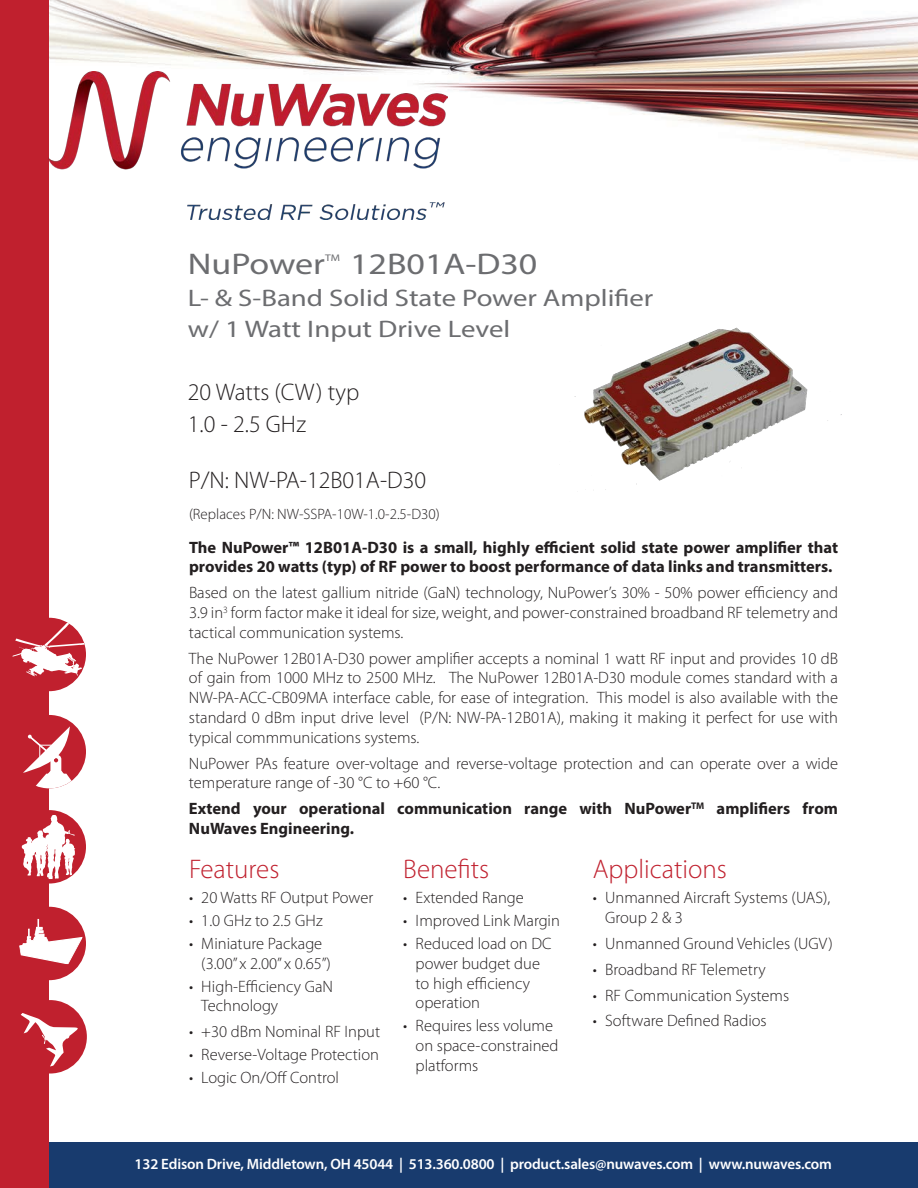
<style>
.page{position:relative;width:918px;height:1188px;background:#fff}
.page>*{position:absolute;margin:0;border:0;box-sizing:border-box;transform-origin:0 0}
.product_name{font:30px "Myriad Pro";color:#6c6d70;scale:1.2 1}
.sub_heads{font:300 27px "Myriad Pro";color:#c0202e}
.product_name-2{font:24px "Myriad Pro";color:#6c6d70;scale:1.2 1}
.P_N_number{font:300 24px/31.5px "Myriad Pro";color:#231f20}
.body_copy{font:300 16.5px/19.8px "Myriad Pro";color:#231f20}
.body_heads{font:700 16.5px/19.8px "Myriad Pro";color:#231f20}
.body_copy-2{font:700 16.5px/19.8px "Myriad Pro";color:#231f20}
.t1{font:600 15px "Myriad Pro";letter-spacing:-.01em;color:#fff}
.P_N_number-2{font:300 15px "Myriad Pro";color:#231f20}
.product_name-3{font:9.6px "Myriad Pro";color:#6c6d70;scale:1.2 1}
</style>
<div class="page">
<img style="left:49px;top:0;width:869px;height:160px">
<div style="left:37px;top:1143px;width:881px;height:45px;background:#183b6e"></div>
<div style="left:0;top:0;width:49px;height:1188px;background:#c0202e"></div>
<div style="left:13px;top:618px;width:73px;height:73px;background:#c0202e;border-radius:50%"></div>
<svg style="left:13px;top:621px;width:73px;height:55px"></svg>
<div style="left:13px;top:715px;width:73px;height:73px;background:#c0202e;border-radius:50%"></div>
<svg style="left:23px;top:726px;width:50px;height:62px"></svg>
<div style="left:13px;top:810px;width:73px;height:74px;background:#c0202e;border-radius:50%"></div>
<svg style="left:22px;top:815px;width:53px;height:64px"></svg>
<div style="left:13px;top:907px;width:73px;height:73px;background:#c0202e;border-radius:50%"></div>
<svg style="left:19px;top:919px;width:64px;height:45px"></svg>
<div style="left:13px;top:1000px;width:74px;height:74px;background:#c0202e;border-radius:50%"></div>
<svg style="left:20px;top:1013px;width:58px;height:54px"></svg>
<img style="left:574px;top:327px;width:268px;height:163px">
<img style="left:49px;top:71px;width:398px;height:149px">
<p class="product_name" style="left:188px;top:246px;width:116px">NuPower</p>
<p class="product_name-3" style="left:325px;top:252px;width:14px">TM</p>
<p class="product_name" style="left:350px;top:246px;width:158px">12B01A-D30</p>
<p class="product_name-2" style="left:188px;top:283px;width:389px">L- &amp; S-Band Solid State Power Amplifier</p>
<p class="product_name-2" style="left:188px;top:314px;width:270px">w/ 1 Watt Input Drive Level</p>
<p class="P_N_number" style="left:188px;top:376px;width:173px">20 Watts (CW) typ<br>1.0 - 2.5 GHz</p>
<p class="P_N_number" style="left:189px;top:464px;width:239px">P/N: NW-PA-12B01A-D30</p>
<p class="P_N_number-2" style="left:189px;top:505px;width:252px">(Replaces P/N: NW-SSPA-10W-1.0-2.5-D30)</p>
<p class="body_heads" style="left:189px;top:537px;width:651px">The NuPower™ 12B01A-D30 is a small, highly efficient solid state power amplifier that provides 20 watts (typ) of RF power to boost performance of data links and transmitters.</p>
<p class="body_copy" style="left:189px;top:583px;width:651px;text-align:justify">Based on the latest gallium nitride (GaN) technology, NuPower’s 30% - 50% power efficiency and 3.9 in<sup>3</sup> form factor make it ideal for size, weight, and power-constrained broadband RF telemetry and tactical communication systems.</p>
<p class="body_copy" style="left:189px;top:648px;width:651px;text-align:justify">The NuPower 12B01A-D30 power amplifier accepts a nominal 1 watt RF input and provides 10 dB of gain from 1000 MHz to 2500 MHz. The NuPower 12B01A-D30 module comes standard with a NW-PA-ACC-CB09MA interface cable, for ease of integration. This model is also available with the standard 0 dBm input drive level (P/N: NW-PA-12B01A), making it making it perfect for use with typical commmunications systems.</p>
<p class="body_copy" style="left:189px;top:753px;width:651px">NuPower PAs feature over-voltage and reverse-voltage protection and can operate over a wide temperature range of -30 °C to +60 °C.</p>
<p class="body_copy-2" style="left:189px;top:798px;width:651px">Extend your operational communication range with NuPower<sup>TM</sup> amplifiers from<br>NuWaves Engineering.</p>
<p class="sub_heads" style="left:189px;top:852px;width:92px">Features</p>
<p class="body_copy" style="left:189px;top:888px;width:186px">• 20 Watts RF Output Power</p>
<p class="body_copy" style="left:189px;top:911px;width:135px">• 1.0 GHz to 2.5 GHz</p>
<p class="body_copy" style="left:201px;top:933px;width:131px;text-indent:-12px">• Miniature Package (3.00” x 2.00” x 0.65”)</p>
<p class="body_copy" style="left:201px;top:976px;width:133px;text-indent:-12px">• High-Efficiency GaN<br>Technology</p>
<p class="body_copy" style="left:189px;top:1022px;width:193px">• +30 dBm Nominal RF Input</p>
<p class="body_copy" style="left:189px;top:1044px;width:191px">• Reverse-Voltage Protection</p>
<p class="body_copy" style="left:189px;top:1067px;width:152px">• Logic On/Off Control</p>
<p class="sub_heads" style="left:403px;top:852px;width:87px">Benefits</p>
<p class="body_copy" style="left:403px;top:888px;width:122px">• Extended Range</p>
<p class="body_copy" style="left:403px;top:911px;width:158px">• Improved Link Margin</p>
<p class="body_copy" style="left:416px;top:933px;width:137px;text-indent:-12px">• Reduced load on DC power budget due to high efficiency operation</p>
<p class="body_copy" style="left:416px;top:1016px;width:144px;text-indent:-12px">• Requires less volume on space-constrained platforms</p>
<p class="sub_heads" style="left:593px;top:852px;width:136px">Applications</p>
<p class="body_copy" style="left:605px;top:888px;width:227px;text-indent:-12px">• Unmanned Aircraft Systems (UAS),<br>Group 2 &amp; 3</p>
<p class="body_copy" style="left:593px;top:933px;width:241px">• Unmanned Ground Vehicles (UGV)</p>
<p class="body_copy" style="left:593px;top:959px;width:174px">• Broadband RF Telemetry</p>
<p class="body_copy" style="left:593px;top:985px;width:198px">• RF Communication Systems</p>
<p class="body_copy" style="left:593px;top:1011px;width:175px">• Software Defined Radios</p>
<p class="t1" style="left:135px;top:1155px;width:699px">132 Edison Drive, Middletown, OH 45044 | 513.360.0800 | product.sales@nuwaves.com | www.nuwaves.com</p>
</div>
